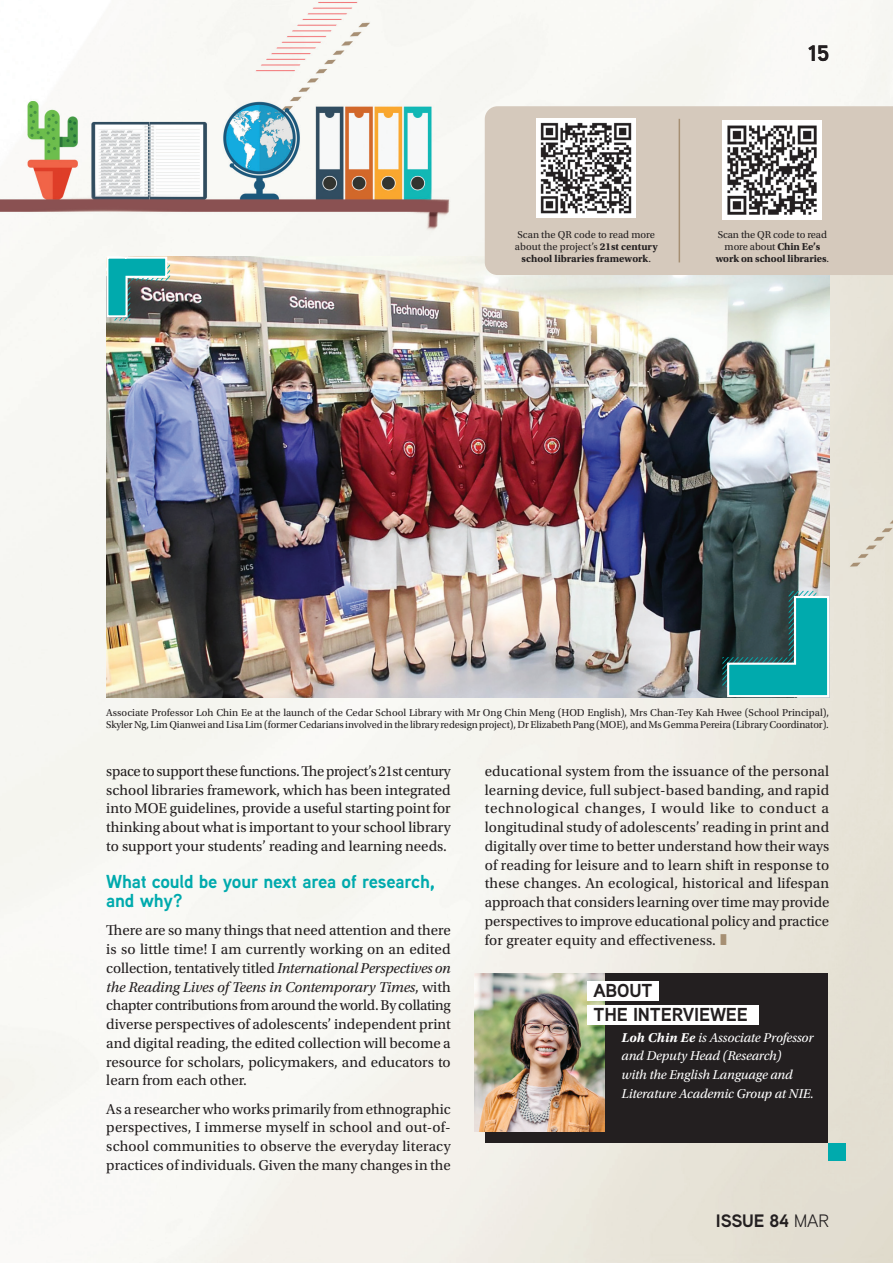
<style>
.page{position:relative;width:893px;height:1263px;background:#fff}
.page>*{position:absolute;margin:0;border:0;box-sizing:border-box;transform-origin:0 0}
.t1{font:700 22.35px "Aaux Next";color:#231f20}
.t2{font:700 18.75px/18.8px "Aaux Next";letter-spacing:-.01em;color:#00aaad}
.t3{font:700 18.75px/24px "Aaux Next";letter-spacing:-.01em;color:#231f20}
.t4{font:700 18px "Aaux Next";letter-spacing:-.01em;color:#231f20}
.Body_Text{font:15px/18.8px "Utopia Std";color:#231f20;text-align:justify}
.Interviewee___Box_Te{font:italic 13.5px/18.8px "Utopia Std";letter-spacing:-.01em;color:#fff}
.References{font:10.5px/12px "Utopia Std";letter-spacing:-.005em;color:#231f20;text-align:center}
.s1{font-weight:700}
.s2{font-family:"Arial Unicode MS";font-size:21px;color:#a68f73}
.s3{font-style:italic}
.s4{font-weight:400}
</style>
<div class="page">
<img style="left:0;top:0;width:893px;height:1263px">
<div style="left:485px;top:973px;width:343px;height:170px;background:#231f20"></div>
<img style="left:475px;top:973px;width:129px;height:158px">
<div style="left:587px;top:981px;width:72px;height:20px;background:#fff"></div>
<div style="left:587px;top:1005px;width:172px;height:20px;background:#fff"></div>
<div style="left:828px;top:1143px;width:18px;height:17px;background:#00aaad"></div>
<img style="left:106px;top:256px;width:723px;height:441px">
<div style="left:485px;top:106px;width:408px;height:169px;background:#d5c9bc"></div>
<img style="left:537px;top:119px;width:99px;height:99px">
<img style="left:723px;top:120px;width:99px;height:99px">
<hr style="left:679px;top:119px;width:1px;height:143px;background:#a68f73">
<svg style="left:722px;top:591px;width:108px;height:107px;background:#2a8183"></svg>
<svg style="left:105px;top:255px;width:66px;height:65px;background:#559696"></svg>
<h1 class="t1" style="left:808px;top:37px;width:22px">15</h1>
<p class="References" style="left:515px;top:229px;width:144px">Scan the QR code to read more about the project’s <span class="s1">21st century school libraries framework</span>.</p>
<p class="References" style="left:716px;top:229px;width:115px">Scan the QR code to read more about <span class="s1">Chin Ee’s work on school libraries</span>.</p>
<p class="References" style="left:106px;top:707px;width:724px;text-align:left">Associate Professor Loh Chin Ee at the launch of the Cedar School Library with Mr Ong Chin Meng (HOD English), Mrs Chan-Tey Kah Hwee (School Principal),<br>Skyler Ng, Lim Qianwei and Lisa Lim (former Cedarians involved in the library redesign project), Dr Elizabeth Pang (MOE), and Ms Gemma Pereira (Library Coordinator).</p>
<p class="Body_Text" style="left:485px;top:762px;width:346px">educational system from the issuance of the personal learning device, full subject-based banding, and rapid technological changes, I would like to conduct a longitudinal study of adolescents’ reading in print and digitally over time to better understand how their ways of reading for leisure and to learn shift in response to these changes. An ecological, historical and lifespan approach that considers learning over time may provide perspectives to improve educational policy and practice for greater equity and effectiveness. <span class="s2">∎</span></p>
<p class="Body_Text" style="left:106px;top:762px;width:346px">space to support these functions. The project’s 21st century school libraries framework, which has been integrated into MOE guidelines, provide a useful starting point for thinking about what is important to your school library to support your students’ reading and learning needs.</p>
<p class="t2" style="left:106px;top:872px;width:330px">What could be your next area of research, and why?</p>
<p class="Body_Text" style="left:106px;top:921px;width:346px">There are so many things that need attention and there is so little time! I am currently working on an edited collection, tentatively titled <span class="s3">International Perspectives on the Reading Lives of Teens in Contemporary Times</span>, with chapter contributions from around the world. By collating diverse perspectives of adolescents’ independent print and digital reading, the edited collection will become a resource for scholars, policymakers, and educators to learn from each other.</p>
<p class="Body_Text" style="left:106px;top:1099px;width:346px">As a researcher who works primarily from ethnographic perspectives, I immerse myself in school and out-of&shy;school communities to observe the everyday literacy practices of individuals. Given the many changes in the</p>
<p class="t3" style="left:593px;top:978px;width:156px">ABOUT<br>THE INTERVIEWEE</p>
<p class="Interviewee___Box_Te" style="left:621px;top:1028px;width:194px"><span class="s1">Loh Chin Ee</span> is Associate Professor and Deputy Head (Research)<br>with the English Language and<br>Literature Academic Group at NIE.</p>
<p class="t4" style="left:716px;top:1208px;width:115px">ISSUE 84 <span class="s4">MAR</span></p>
</div>
